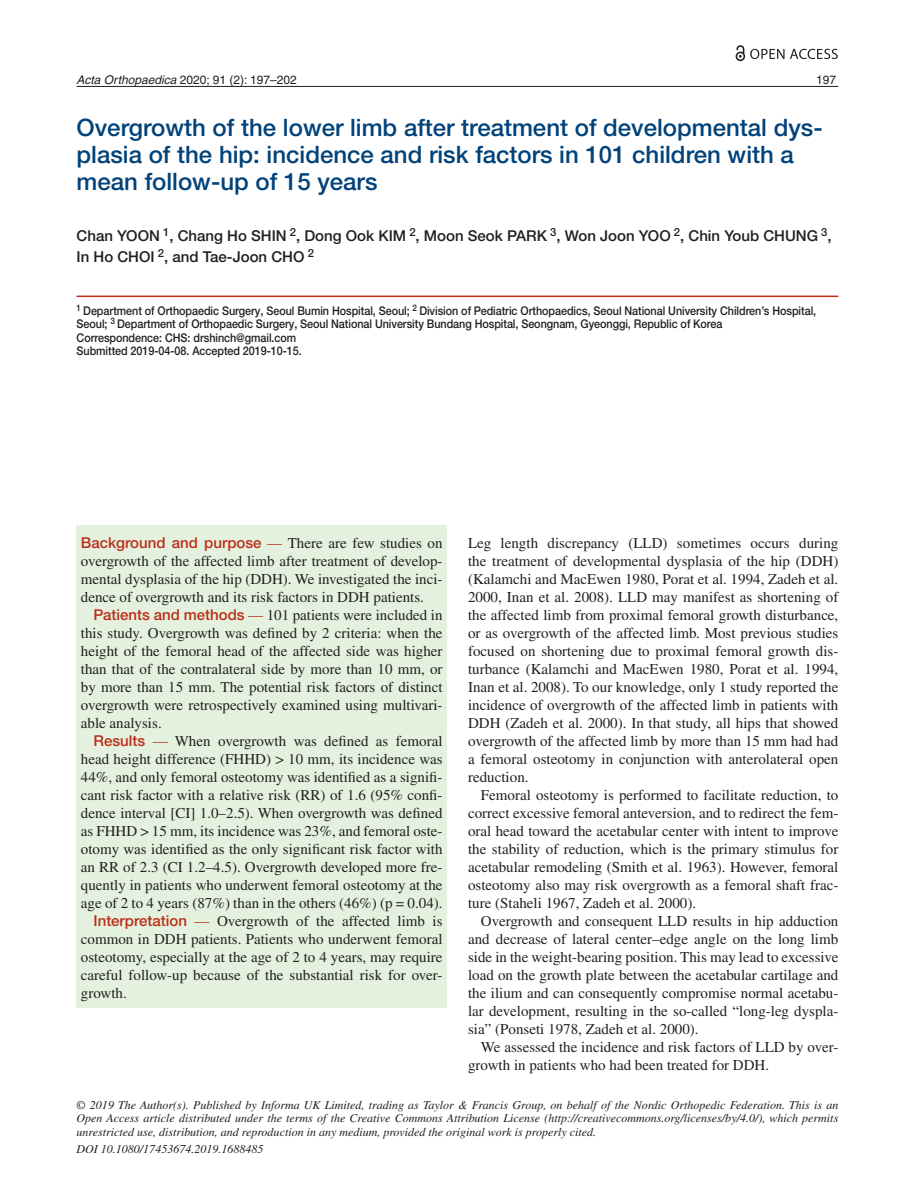
<style>
.page{position:relative;width:915px;height:1191px;background:#fff}
.page>*{position:absolute;margin:0;border:0;box-sizing:border-box;transform-origin:0 0}
.t1{font:500 24px/27px "Helvetica Neue LTW1 G";color:#004279}
.t2{font:15px/18px "Times";color:#231f20;text-align:justify}
.t3{font:500 15px/21px "Helvetica Neue LTW1 G";color:#231f20}
.t4{font:500 15px "Helvetica Neue LTW1 G";color:#bc2e18}
.t5{font:italic 12px/13.5px "Times";color:#231f20;text-align:justify}
.t6{font:500 12px/13.5px "Helvetica Neue LTW1 G";letter-spacing:-.005em;color:#231f20;scale:.9 1}
.t7{font:12px "Helvetica";color:#231f20}
.s1{font-style:italic}
.s2{font-family:"Times";font-weight:400}
.s3{font-family:"Times";font-weight:400;color:#231f20}
.s4{font-family:"Helvetica Neue LTW1 G";font-weight:500;color:#bc2e18}
.s5{color:#bc2e18}
</style>
<div class="page">
<hr style="left:77px;top:86px;width:761px;height:1px;background:#231f20">
<div style="left:77px;top:525px;width:369px;height:483px;background:#e4f1de"></div>
<hr style="left:77px;top:295px;width:761px;height:2px;background:#bc2e18">
<svg style="left:735px;top:45px;width:9px;height:16px"></svg>
<svg style="left:750px;top:49px;width:87px;height:10px"></svg>
<p class="t7" style="left:77px;top:72px;width:222px"><span class="s1">Acta Orthopaedica</span> 2020; 91 (2): 197–202</p>
<p class="t7" style="left:816px;top:72px;width:22px">197</p>
<h1 class="t1" style="left:77px;top:114px;width:747px">Overgrowth of the lower limb after treatment of developmental dys&shy;plasia of the hip: incidence and risk factors in 101 children with a mean follow-up of 15 years</h1>
<p class="t3" style="left:77px;top:225px;width:756px">Chan YOON <sup>1</sup>, Chang Ho SHIN <sup>2</sup>, Dong Ook KIM <sup>2</sup>, Moon Seok PARK <sup>3</sup>, Won Joon YOO <sup>2</sup>, Chin Youb CHUNG <sup>3</sup>,<br>In Ho CHOI <sup>2</sup>, and Tae-Joon CHO <sup>2</sup></p>
<p class="t6" style="left:77px;top:304px;width:823px"><sup>1</sup> Department of Orthopaedic Surgery, Seoul Bumin Hospital, Seoul; <sup>2</sup> Division of Pediatric Orthopaedics, Seoul National University Children’s Hospital, Seoul; <sup>3</sup> Department of Orthopaedic Surgery, Seoul National University Bundang Hospital, Seongnam, Gyeonggi, Republic of Korea<br>Correspondence: CHS: drshinch@gmail.com<br>Submitted 2019-04-08. Accepted 2019-10-15.</p>
<p class="t4" style="left:81px;top:533px;width:363px">Background and purpose <span class="s2">—</span> <span class="s3">There are few studies on</span></p>
<p class="t2" style="left:81px;top:551px;width:363px">overgrowth of the affected limb after treatment of develop&shy;mental dysplasia of the hip (DDH). We investigated the inci&shy;dence of overgrowth and its risk factors in DDH patients.</p>
<p class="t2" style="left:81px;top:605px;width:363px;text-indent:13px"><span class="s4">Patients and methods</span> <span class="s5">—</span> 101 patients were included in this study. Overgrowth was defined by 2 criteria: when the height of the femoral head of the affected side was higher than that of the contralateral side by more than 10 mm, or by more than 15 mm. The potential risk factors of distinct overgrowth were retrospectively examined using multivari&shy;able analysis.</p>
<p class="t2" style="left:94px;top:731px;width:350px"><span class="s4">Results</span> <span class="s5">—</span> When overgrowth was defined as femoral</p>
<p class="t2" style="left:81px;top:749px;width:363px">head height difference (FHHD) &gt; 10 mm, its incidence was</p>
<p class="t2" style="left:81px;top:767px;width:363px">44%, and only femoral osteotomy was identified as a signifi-</p>
<p class="t2" style="left:81px;top:785px;width:363px">cant risk factor with a relative risk (RR) of 1.6 (95% confi-</p>
<p class="t2" style="left:81px;top:803px;width:363px">dence interval [CI] 1.0–2.5). When overgrowth was defined</p>
<p class="t2" style="left:81px;top:821px;width:363px">as FHHD &gt; 15 mm, its incidence was 23%, and femoral oste-</p>
<p class="t2" style="left:81px;top:839px;width:363px">otomy was identified as the only significant risk factor with</p>
<p class="t2" style="left:81px;top:857px;width:363px">an RR of 2.3 (CI 1.2–4.5). Overgrowth developed more fre-</p>
<p class="t2" style="left:81px;top:875px;width:363px">quently in patients who underwent femoral osteotomy at the</p>
<p class="t2" style="left:81px;top:893px;width:363px">age of 2 to 4 years (87%) than in the others (46%) (p = 0.04).</p>
<p class="t2" style="left:94px;top:911px;width:350px"><span class="s4">Interpretation</span> <span class="s5">—</span> Overgrowth of the affected limb is</p>
<p class="t2" style="left:81px;top:929px;width:363px">common in DDH patients. Patients who underwent femoral</p>
<p class="t2" style="left:81px;top:947px;width:363px">osteotomy, especially at the age of 2 to 4 years, may require</p>
<p class="t2" style="left:81px;top:965px;width:363px">careful follow-up because of the substantial risk for over-</p>
<p class="t2" style="left:81px;top:983px;width:47px">growth.</p>
<p class="t2" style="left:468px;top:533px;width:371px">Leg length discrepancy (LLD) sometimes occurs during the treatment of developmental dysplasia of the hip (DDH) (Kalamchi and MacEwen 1980, Porat et al. 1994, Zadeh et al.<br>2000, Inan et al. 2008). LLD may manifest as shortening of the affected limb from proximal femoral growth disturbance, or as overgrowth of the affected limb. Most previous studies focused on shortening due to proximal femoral growth dis&shy;turbance (Kalamchi and MacEwen 1980, Porat et al. 1994, Inan et al. 2008). To our knowledge, only 1 study reported the incidence of overgrowth of the affected limb in patients with DDH (Zadeh et al. 2000). In that study, all hips that showed overgrowth of the affected limb by more than 15 mm had had a femoral osteotomy in conjunction with anterolateral open reduction.</p>
<p class="t2" style="left:468px;top:785px;width:371px;text-indent:13px">Femoral osteotomy is performed to facilitate reduction, to correct excessive femoral anteversion, and to redirect the fem&shy;oral head toward the acetabular center with intent to improve the stability of reduction, which is the primary stimulus for acetabular remodeling (Smith et al. 1963). However, femoral osteotomy also may risk overgrowth as a femoral shaft frac&shy;ture (Staheli 1967, Zadeh et al. 2000).</p>
<p class="t2" style="left:468px;top:911px;width:371px;text-indent:13px">Overgrowth and consequent LLD results in hip adduction and decrease of lateral center–edge angle on the long limb side in the weight-bearing position. This may lead to excessive load on the growth plate between the acetabular cartilage and the ilium and can consequently compromise normal acetabu&shy;lar development, resulting in the so-called “long-leg dyspla&shy;sia” (Ponseti 1978, Zadeh et al. 2000).</p>
<p class="t2" style="left:468px;top:1037px;width:371px;text-indent:13px">We assessed the incidence and risk factors of LLD by over&shy;growth in patients who had been treated for DDH.</p>
<p class="t5" style="left:77px;top:1098px;width:763px">© 2019 The Author(s). Published by Informa UK Limited, trading as Taylor &amp; Francis Group, on behalf of the Nordic Orthopedic Federation. This is an Open Access article distributed under the terms of the Creative Commons Attribution License (http://creativecommons.org/licenses/by/4.0/), which permits unrestricted use, distribution, and reproduction in any medium, provided the original work is properly cited.</p>
<p class="t5" style="left:77px;top:1142px;width:188px">DOI 10.1080/17453674.2019.1688485</p>
</div>
